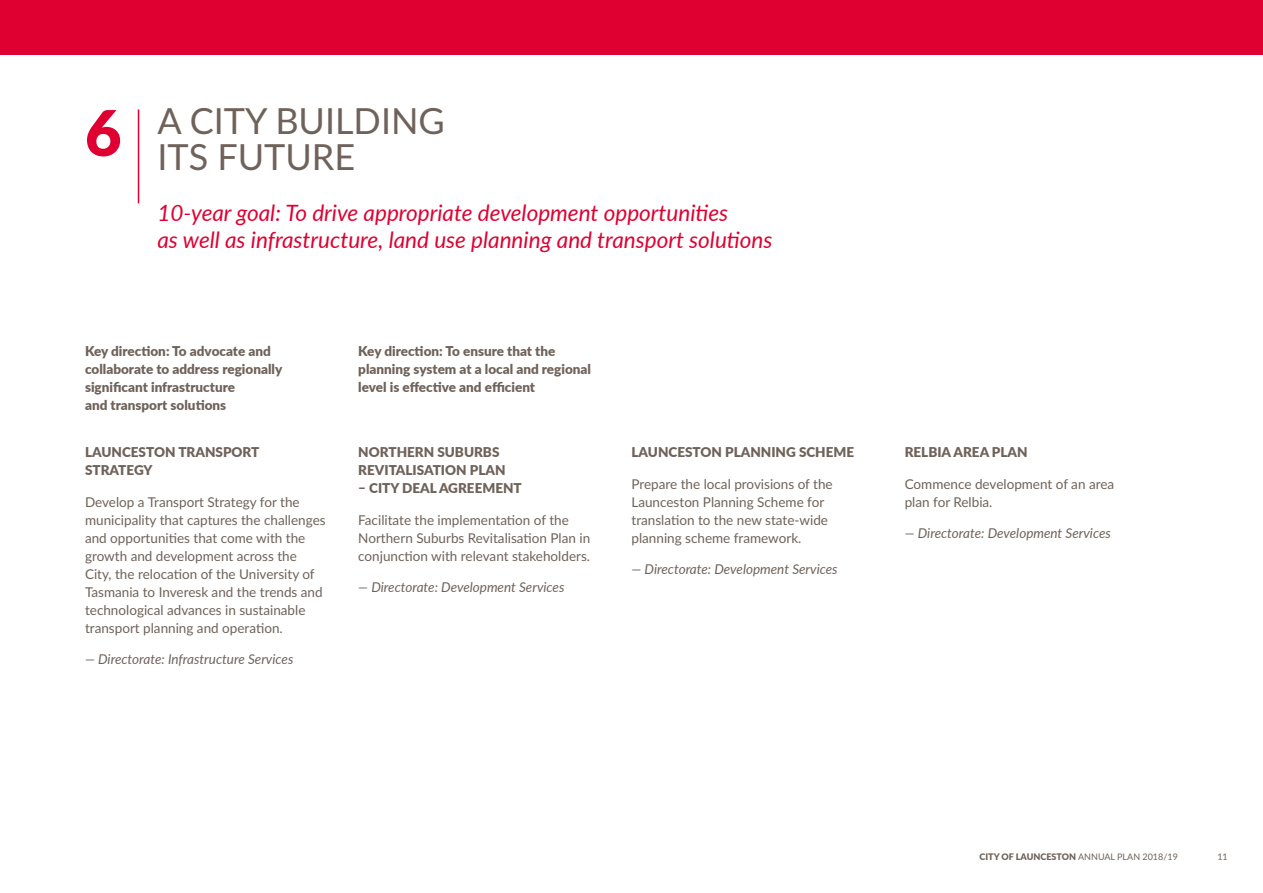
<style>
.page{position:relative;width:1263px;height:893px;background:#fff}
.page>*{position:absolute;margin:0;border:0;box-sizing:border-box;transform-origin:0 0}
.HEAD_2__NO_TOC{font:900 63px "Lato";color:#df0031}
.HEAD_2{font:36px/36px "Lato";color:#6f625a}
.INTRO{font:italic 22.5px/27px "Lato";color:#df0031}
.BODY_1{font:13.5px/18px "Lato";color:#6f625a}
.KPI_1{font:900 13.5px/18px "Lato";color:#6f625a}
.BODY_Directorate_Cre{font:italic 13.5px "Lato";color:#6f625a}
.KPI_2{font:900 13.5px/18px "Lato";color:#6f625a}
.t1{font:9px "Lato";color:#6f625a}
.s1{font-weight:900}
</style>
<div class="page">
<div style="left:0;top:0;width:1263px;height:54px;background:#df0031"></div>
<hr style="left:138px;top:109px;width:1px;height:94px;background:#df0031">
<p class="HEAD_2__NO_TOC" style="left:85px;top:86px;width:38px">6</p>
<p class="HEAD_2" style="left:157px;top:102px;width:289px">A CITY BUILDING<br>ITS FUTURE</p>
<p class="INTRO" style="left:157px;top:199px;width:617px">10-year goal: To drive appropriate development opportunities<br>as well as infrastructure, land use planning and transport solutions</p>
<p class="KPI_1" style="left:85px;top:341px;width:199px">Key direction: To advocate and collaborate to address regionally significant infrastructure<br>and transport solutions</p>
<p class="KPI_1" style="left:358px;top:341px;width:234px">Key direction: To ensure that the planning system at a local and regional level is effective and efficient</p>
<p class="KPI_2" style="left:85px;top:443px;width:176px">LAUNCESTON TRANSPORT<br>STRATEGY</p>
<p class="BODY_1" style="left:85px;top:492px;width:242px">Develop a Transport Strategy for the municipality that captures the challenges and opportunities that come with the growth and development across the City, the relocation of the University of Tasmania to Inveresk and the trends and technological advances in sustainable transport planning and operation.</p>
<p class="BODY_Directorate_Cre" style="left:85px;top:650px;width:210px">— Directorate: Infrastructure Services</p>
<p class="KPI_2" style="left:358px;top:443px;width:149px">NORTHERN SUBURBS<br>REVITALISATION PLAN</p>
<p class="KPI_2" style="left:358px;top:479px;width:165px">– CITY DEAL AGREEMENT</p>
<p class="BODY_1" style="left:358px;top:510px;width:233px">Facilitate the implementation of the<br>Northern Suburbs Revitalisation Plan in conjunction with relevant stakeholders.</p>
<p class="BODY_Directorate_Cre" style="left:358px;top:578px;width:208px">— Directorate: Development Services</p>
<p class="KPI_2" style="left:631px;top:443px;width:224px">LAUNCESTON PLANNING SCHEME</p>
<p class="BODY_1" style="left:631px;top:474px;width:203px">Prepare the local provisions of the<br>Launceston Planning Scheme for translation to the new state-wide planning scheme framework.</p>
<p class="BODY_Directorate_Cre" style="left:631px;top:560px;width:208px">— Directorate: Development Services</p>
<p class="KPI_2" style="left:905px;top:443px;width:124px">RELBIA AREA PLAN</p>
<p class="BODY_1" style="left:905px;top:474px;width:211px">Commence development of an area plan for Relbia.</p>
<p class="BODY_Directorate_Cre" style="left:905px;top:524px;width:208px">— Directorate: Development Services</p>
<p class="t1" style="left:979px;top:850px;width:200px"><span class="s1">CITY OF LAUNCESTON</span> ANNUAL PLAN 2018/19</p>
<p class="t1" style="left:1217px;top:850px;width:12px">11</p>
</div>
